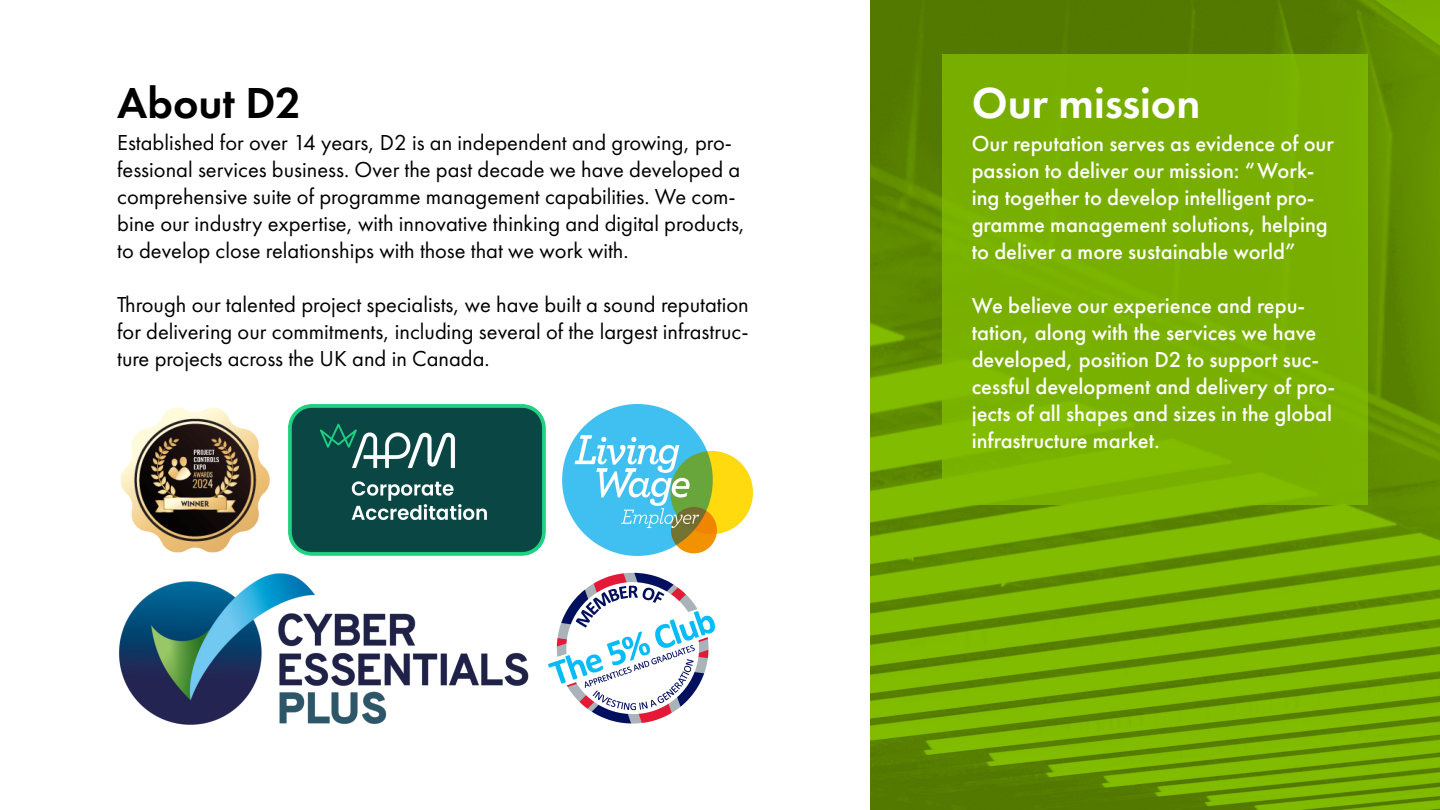
<style>
.page{position:relative;width:1440px;height:810px;background:#fff}
.page>*{position:absolute;margin:0;border:0;box-sizing:border-box;transform-origin:0 0}
.Page_Subheading{font:600 45px "Futura PT";color:#fff}
.t1{font:600 45px "Futura PT";color:#000}
.t2{font:22.5px/27px "Futura PT";color:#000}
.t3{font:500 22.5px/27px "Futura PT";color:#fff}
</style>
<div class="page">
<img style="left:870px;top:0;width:570px;height:810px">
<div style="left:942px;top:54px;width:426px;height:451px;background:linear-gradient(to right,#7ab200,#78af00)"></div>
<img style="left:288px;top:405px;width:258px;height:150px">
<img style="left:120px;top:407px;width:150px;height:146px">
<img style="left:562px;top:405px;width:191px;height:150px">
<img style="left:548px;top:572px;width:168px;height:152px">
<img style="left:118px;top:573px;width:411px;height:152px">
<p class="t1" style="left:117px;top:75px;width:185px">About D2</p>
<p class="t2" style="left:117px;top:129px;width:629px">Established for over 14 years, D2 is an independent and growing, pro&shy;fessional services business. Over the past decade we have developed a comprehensive suite of programme management capabilities. We com&shy;bine our industry expertise, with innovative thinking and digital products, to develop close relationships with those that we work with.</p>
<p class="t2" style="left:117px;top:291px;width:633px;text-align:justify">Through our talented project specialists, we have built a sound reputation for delivering our commitments, including several of the largest infrastruc&shy;ture projects across the UK and in Canada.</p>
<p class="Page_Subheading" style="left:972px;top:75px;width:230px">Our mission</p>
<p class="t3" style="left:972px;top:130px;width:364px">Our reputation serves as evidence of our passion to deliver our mission: “Work&shy;ing together to develop intelligent pro&shy;gramme management solutions, helping to deliver a more sustainable world”</p>
<p class="t3" style="left:972px;top:292px;width:365px">We believe our experience and repu&shy;tation, along with the services we have developed, position D2 to support suc&shy;cessful development and delivery of pro&shy;jects of all shapes and sizes in the global infrastructure market.</p>
</div>
